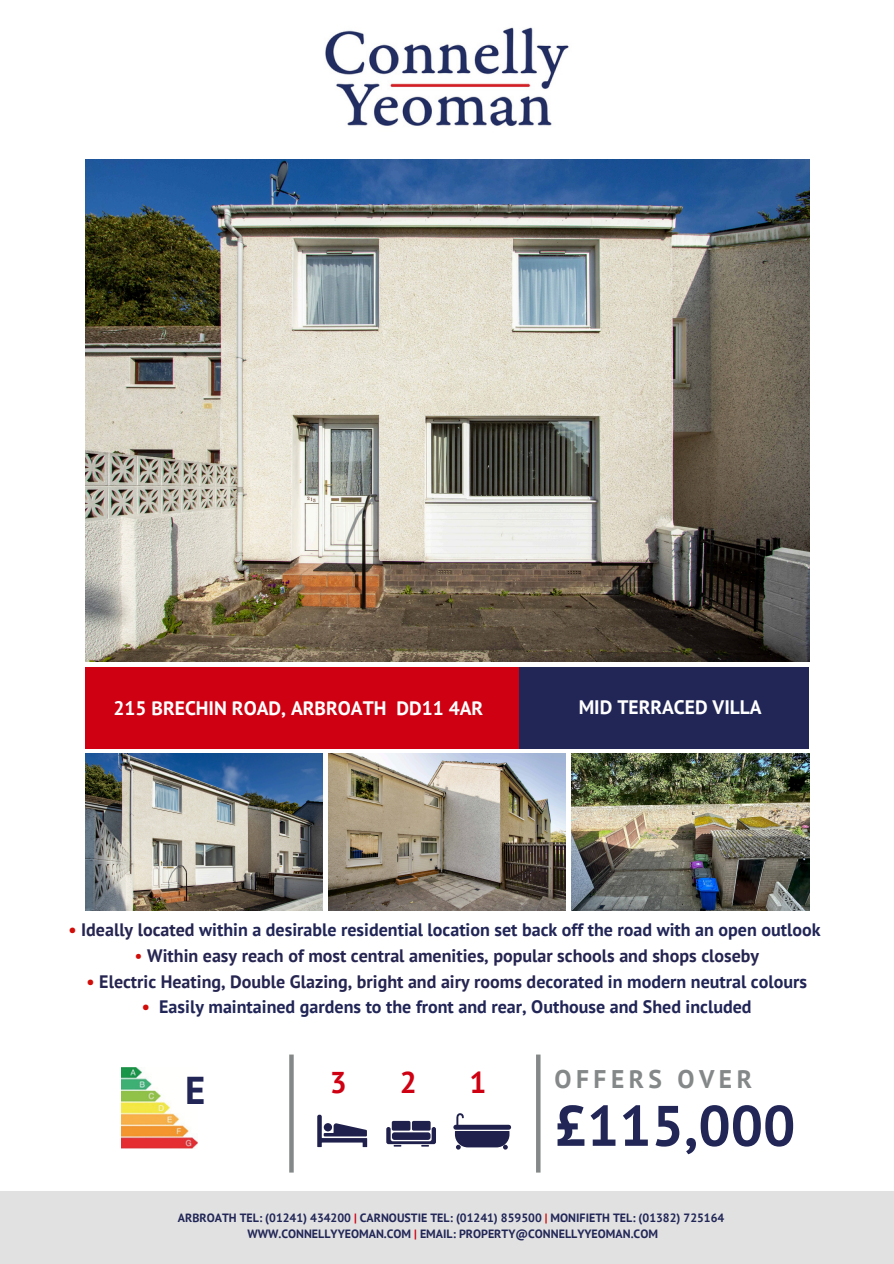
<style>
.page{position:relative;width:894px;height:1264px;background:#fff}
.page>*{position:absolute;margin:0;border:0;box-sizing:border-box;transform-origin:0 0}
.t1{font:700 57px "PT Sans";color:#212657}
.t2{font:700 38.7px "PT Sans";color:#212657}
.t3{font:700 30px "PT Sans";color:#ce0012}
.t4{font:700 25.5px "PT Sans";letter-spacing:.175em;color:#858889}
.t5{font:700 19.5px "PT Sans";color:#fff}
.t6{font:700 18px/25.8px "PT Sans";color:#262551}
.t7{font:700 18px "PT Sans";color:#212657}
.t8{font:700 12px/16px "PT Sans";color:#212657;text-align:center}
.s1{color:#d10d09}
.s2{color:#262551}
.s3{font-weight:400;color:#d10d09}
.s4{color:#212657}
.s5{color:#ce0012}
</style>
<div class="page">
<div style="left:0;top:1191px;width:893px;height:72px;background:#e1e1e1"></div>
<div style="left:85px;top:668px;width:434px;height:80px;background:#ce0012"></div>
<div style="left:519px;top:668px;width:289px;height:80px;background:#212657"></div>
<img style="left:121px;top:1067px;width:77px;height:81px">
<svg style="left:289px;top:1054px;width:251px;height:118px"></svg>
<img style="left:85px;top:159px;width:723px;height:502px">
<img style="left:85px;top:753px;width:237px;height:157px">
<img style="left:328px;top:753px;width:237px;height:157px">
<img style="left:571px;top:753px;width:237px;height:157px">
<img style="left:325px;top:27px;width:244px;height:100px">
<p class="t5" style="left:113px;top:695px;width:371px">215 BRECHIN ROAD, ARBROATH DD11 4AR</p>
<p class="t5" style="left:578px;top:693px;width:184px">MID TERRACED VILLA</p>
<p class="t7" style="left:68px;top:917px;width:753px"><span class="s1">•</span> <span class="s2">Ideally located</span> within a desirable residential location set back off the road with an open outlook</p>
<p class="t6" style="left:134px;top:942px;width:626px"><span class="s3">•</span> Within easy reach of most central amenities, popular schools and shops closeby</p>
<p class="t6" style="left:142px;top:967px;width:666px;text-indent:-55px"><span class="s1">•</span> Electric Heating, Double Glazing, bright and airy rooms d<span class="s4">ecorated in modern neutral colours </span><span class="s1">•</span></p>
<p class="t7" style="left:159px;top:995px;width:593px">Easily maintained gardens to the front and rear, Outhouse and Shed included</p>
<h1 class="t2" style="left:185px;top:1064px;width:22px">E</h1>
<h3 class="t3" style="left:329px;top:1062px;width:19px">3</h3>
<p class="t3" style="left:399px;top:1062px;width:19px">2</p>
<p class="t3" style="left:469px;top:1062px;width:19px">1</p>
<p class="t4" style="left:554px;top:1062px;width:199px">OFFERS OVER</p>
<p class="t1" style="left:554px;top:1087px;width:242px">£115,000</p>
<p class="t8" style="left:178px;top:1209px;width:548px">ARBROATH TEL: (01241) 434200 <span class="s5">|</span> CARNOUSTIE TEL: (01241) 859500 <span class="s1">|</span> MONIFIETH TEL: (01382) 725164<br>WWW.CONNELLYYEOMAN.COM <span class="s5">|</span> EMAIL: PROPERTY@CONNELLYYEOMAN.COM</p>
</div>
